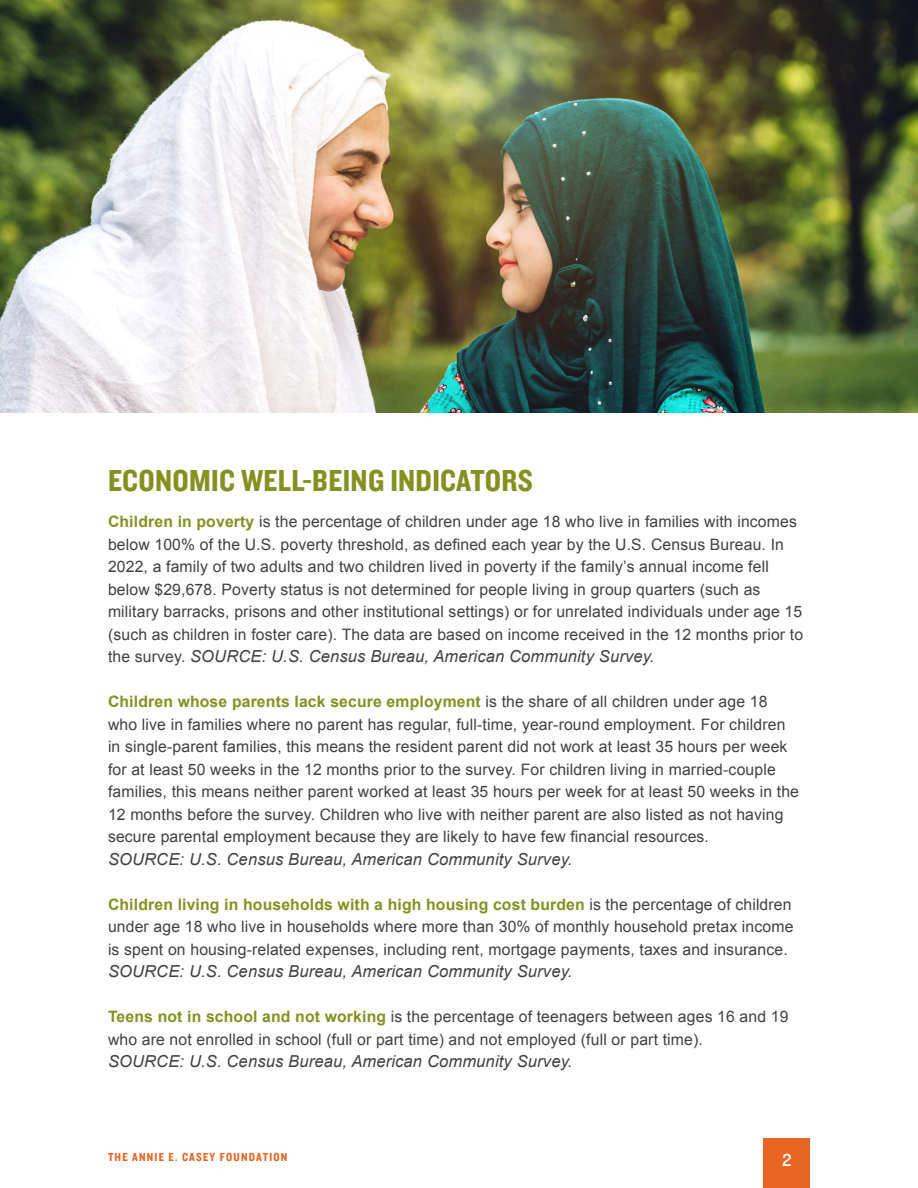
<style>
.page{position:relative;width:918px;height:1188px;background:#fff}
.page>*{position:absolute;margin:0;border:0;box-sizing:border-box;transform-origin:0 0}
.t1{font:31.5px "Knockout 50 Welterweight";letter-spacing:.01em;color:#849120}
.t2{font:18px "Knockout 31 Junior Middlewt";color:#fff}
.AECF_-_Body_Copy{font:italic 16.5px "Arial";letter-spacing:.01em;color:#414042}
.AECF_-_Body_Copy-2{font:15.75px/22.5px "Arial";letter-spacing:.01em;color:#414042}
.t3{font:12px "Knockout 50 Welterweight";letter-spacing:.1em;color:#e86421}
.s1{font-weight:700;color:#849120}
.s2{font-style:normal;font-size:15.75px}
</style>
<div class="page">
<div style="left:764px;top:1138px;width:46px;height:50px;background:#e86421"></div>
<img style="left:0;top:0;width:918px;height:413px">
<h3 class="t1" style="left:108px;top:460px;width:427px">ECONOMIC WELL-BEING INDICATORS</h3>
<p class="AECF_-_Body_Copy-2" style="left:108px;top:511px;width:697px"><span class="s1">Children in poverty</span> is the percentage of children under age 18 who live in families with incomes below 100% of the U.S. poverty threshold, as defined each year by the U.S. Census Bureau. In 2022, a family of two adults and two children lived in poverty if the family’s annual income fell below $29,678. Poverty status is not determined for people living in group quarters (such as military barracks, prisons and other institutional settings) or for unrelated individuals under age 15 (such as children in foster care). The data are based on income received in the 12 months prior to</p>
<p class="AECF_-_Body_Copy" style="left:108px;top:646px;width:548px"><span class="s2">the survey.</span> SOURCE: U.S. Census Bureau, American Community Survey.</p>
<p class="AECF_-_Body_Copy-2" style="left:108px;top:691px;width:693px"><span class="s1">Children whose parents lack secure employment</span> is the share of all children under age 18 who live in families where no parent has regular, full-time, year-round employment. For children in single-parent families, this means the resident parent did not work at least 35 hours per week for at least 50 weeks in the 12 months prior to the survey. For children living in married-couple families, this means neither parent worked at least 35 hours per week for at least 50 weeks in the 12 months before the survey. Children who live with neither parent are also listed as not having secure parental employment because they are likely to have few financial resources.</p>
<p class="AECF_-_Body_Copy" style="left:108px;top:848px;width:466px">SOURCE: U.S. Census Bureau, American Community Survey.</p>
<p class="AECF_-_Body_Copy-2" style="left:108px;top:893px;width:687px;text-align:justify"><span class="s1">Children living in households with a high housing cost burden</span> is the percentage of children under age 18 who live in households where more than 30% of monthly household pretax income is spent on housing-related expenses, including rent, mortgage payments, taxes and insurance.</p>
<p class="AECF_-_Body_Copy" style="left:108px;top:961px;width:466px">SOURCE: U.S. Census Bureau, American Community Survey.</p>
<p class="AECF_-_Body_Copy-2" style="left:108px;top:1006px;width:682px"><span class="s1">Teens not in school and not working</span> is the percentage of teenagers between ages 16 and 19 who are not enrolled in school (full or part time) and not employed (full or part time).</p>
<p class="AECF_-_Body_Copy" style="left:108px;top:1051px;width:466px">SOURCE: U.S. Census Bureau, American Community Survey.</p>
<p class="t3" style="left:108px;top:1149px;width:181px">THE ANNIE E. CASEY FOUNDATION</p>
<p class="t2" style="left:782px;top:1147px;width:11px">2</p>
</div>
